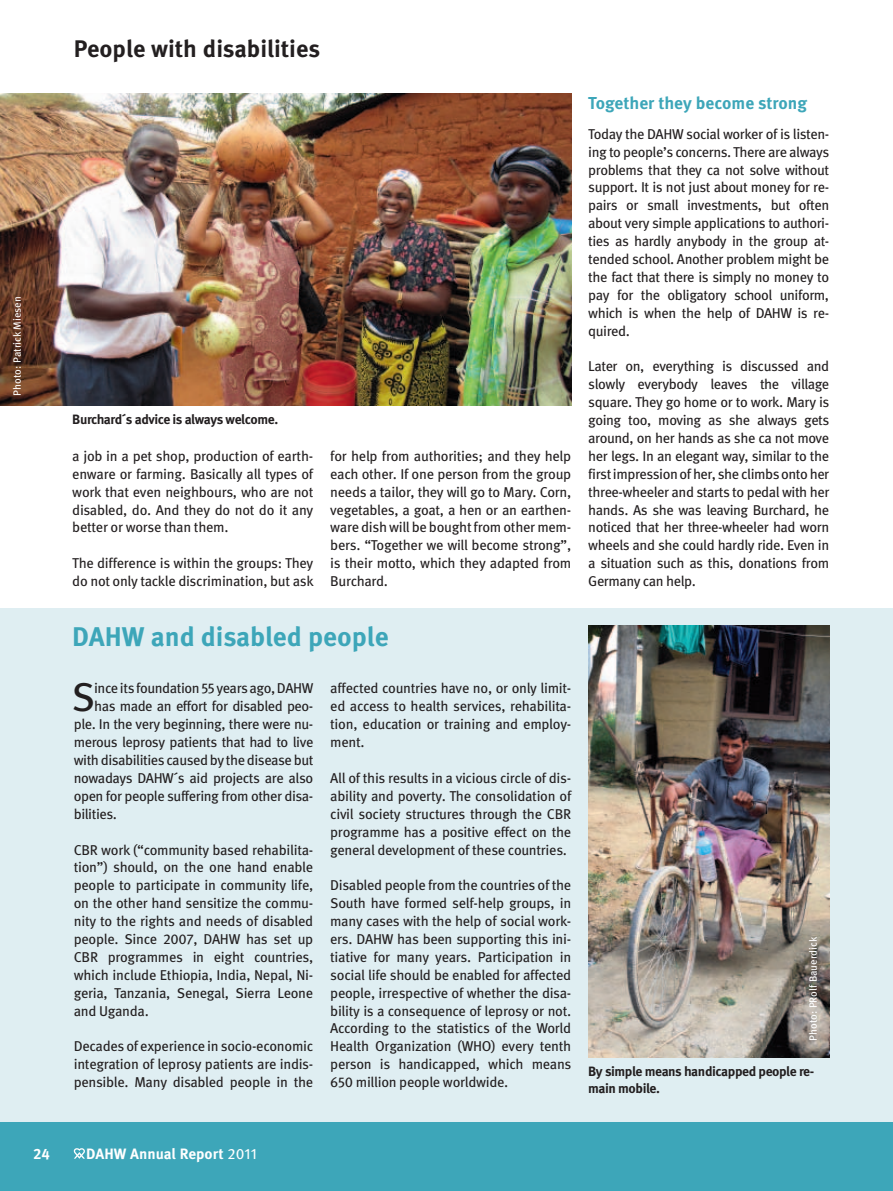
<style>
.page{position:relative;width:893px;height:1191px;background:#fff}
.page>*{position:absolute;margin:0;border:0;box-sizing:border-box;transform-origin:0 0}
.t1{font:40.2px "Meta OT";color:#231f20}
.t2{font:700 27px "Meta OT";color:#3da6b9}
.t3{font:700 24px "Meta OT";color:#231f20}
.t4{font:700 17.25px "Meta OT";color:#3da6b9}
.t5{font:700 15px "Meta OT";color:#fff}
.t6{font:14.25px/17.9px "Meta OT";letter-spacing:-.03em;color:#231f20;text-align:justify}
.t7{font:700 13.5px/16.5px "Meta OT";letter-spacing:-.03em;color:#231f20}
.t8{font:10.5px "Meta OT";color:#fff}
.s1{font-weight:400}
</style>
<div class="page">
<div style="left:0;top:608px;width:893px;height:522px;background:#dfeef2"></div>
<div style="left:0;top:1123px;width:893px;height:68px;background:#3da6b9"></div>
<svg style="left:74px;top:1148px;width:11px;height:10px"></svg>
<img style="left:0;top:94px;width:571px;height:311px">
<img style="left:588px;top:625px;width:241px;height:432px">
<p class="t8" style="left:13px;top:395px;width:101px;rotate:-90deg">Photo: Patrick Miesen</p>
<h3 class="t3" style="left:74px;top:39px;width:248px">People with disabilities</h3>
<p class="t7" style="left:72px;top:412px;width:207px">Burchard´s advice is always welcome.</p>
<p class="t6" style="left:72px;top:448px;width:243px">a job in a pet shop, production of earth&shy;enware or farming. Basically all types of work that even neighbours, who are not disabled, do. And they do not do it any better or worse than them.</p>
<p class="t6" style="left:72px;top:555px;width:243px">The difference is within the groups: They do not only tackle discrimination, but ask</p>
<p class="t6" style="left:330px;top:448px;width:243px">for help from authorities; and they help each other. If one person from the group needs a tailor, they will go to Mary. Corn, vegetables, a goat, a hen or an earthen&shy;ware dish will be bought from other mem&shy;bers. “Together we will become strong”, is their motto, which they adapted from Burchard.</p>
<h2 class="t2" style="left:72px;top:625px;width:318px">DAHW and disabled people</h2>
<p class="t6" style="left:330px;top:680px;width:243px">affected countries have no, or only limit&shy;ed access to health services, rehabilita&shy;tion, education or training and employ&shy;ment.</p>
<p class="t6" style="left:330px;top:770px;width:243px">All of this results in a vicious circle of dis&shy;ability and poverty. The consolidation of civil society structures through the CBR programme has a positive effect on the general development of these countries.</p>
<p class="t6" style="left:330px;top:877px;width:243px">Disabled people from the countries of the South have formed self-help groups, in many cases with the help of social work&shy;ers. DAHW has been supporting this ini&shy;tiative for many years. Participation in social life should be enabled for affected people, irrespective of whether the disa&shy;bility is a consequence of leprosy or not.<br>According to the statistics of the World Health Organization (WHO) every tenth person is handicapped, which means 650 million people worldwide.</p>
<h1 class="t1" style="left:72px;top:681px;width:25px">S</h1>
<p class="t6" style="left:94px;top:680px;width:221px">ince its foundation 55 years ago, DAHW</p>
<p class="t6" style="left:94px;top:698px;width:221px">has made an effort for disabled peo-</p>
<p class="t6" style="left:74px;top:716px;width:241px">ple. In the very beginning, there were nu-</p>
<p class="t6" style="left:74px;top:734px;width:241px">merous leprosy patients that had to live</p>
<p class="t6" style="left:74px;top:752px;width:241px">with disabilities caused by the disease but</p>
<p class="t6" style="left:74px;top:770px;width:241px">nowadays DAHW´s aid projects are also</p>
<p class="t6" style="left:74px;top:788px;width:241px">open for people suffering from other disa-</p>
<p class="t6" style="left:74px;top:805px;width:45px">bilities.</p>
<p class="t6" style="left:74px;top:841px;width:241px">CBR work (“community based rehabilita&shy;tion”) should, on the one hand enable people to participate in community life, on the other hand sensitize the commu&shy;nity to the rights and needs of disabled people. Since 2007, DAHW has set up CBR programmes in eight countries, which include Ethiopia, India, Nepal, Ni&shy;geria, Tanzania, Senegal, Sierra Leone and Uganda.</p>
<p class="t6" style="left:74px;top:1038px;width:241px">Decades of experience in socio-economic integration of leprosy patients are indis&shy;pensible. Many disabled people in the</p>
<p class="t4" style="left:588px;top:96px;width:220px">Together they become strong</p>
<p class="t6" style="left:588px;top:126px;width:243px">Today the DAHW social worker of is listen&shy;ing to people’s concerns. There are always problems that they ca not solve without support. It is not just about money for re&shy;pairs or small investments, but often about very simple applications to authori&shy;ties as hardly anybody in the group at&shy;tended school. Another problem might be the fact that there is simply no money to pay for the obligatory school uniform, which is when the help of DAHW is re&shy;quired.</p>
<p class="t6" style="left:588px;top:358px;width:243px">Later on, everything is discussed and slowly everybody leaves the village square. They go home or to work. Mary is going too, moving as she always gets around, on her hands as she ca not move her legs. In an elegant way, similar to the first impression of her, she climbs onto her three-wheeler and starts to pedal with her hands. As she was leaving Burchard, he noticed that her three-wheeler had worn wheels and she could hardly ride. Even in a situation such as this, donations from Germany can help.</p>
<p class="t8" style="left:809px;top:1040px;width:105px;rotate:-90deg">Photo: PRolf Bauerdick</p>
<p class="t7" style="left:588px;top:1064px;width:227px">By simple means handicapped people re&shy;main mobile.</p>
<p class="t5" style="left:33px;top:1147px;width:18px">24</p>
<p class="t5" style="left:86px;top:1147px;width:172px">DAHW Annual Report <span class="s1">2011</span></p>
</div>
